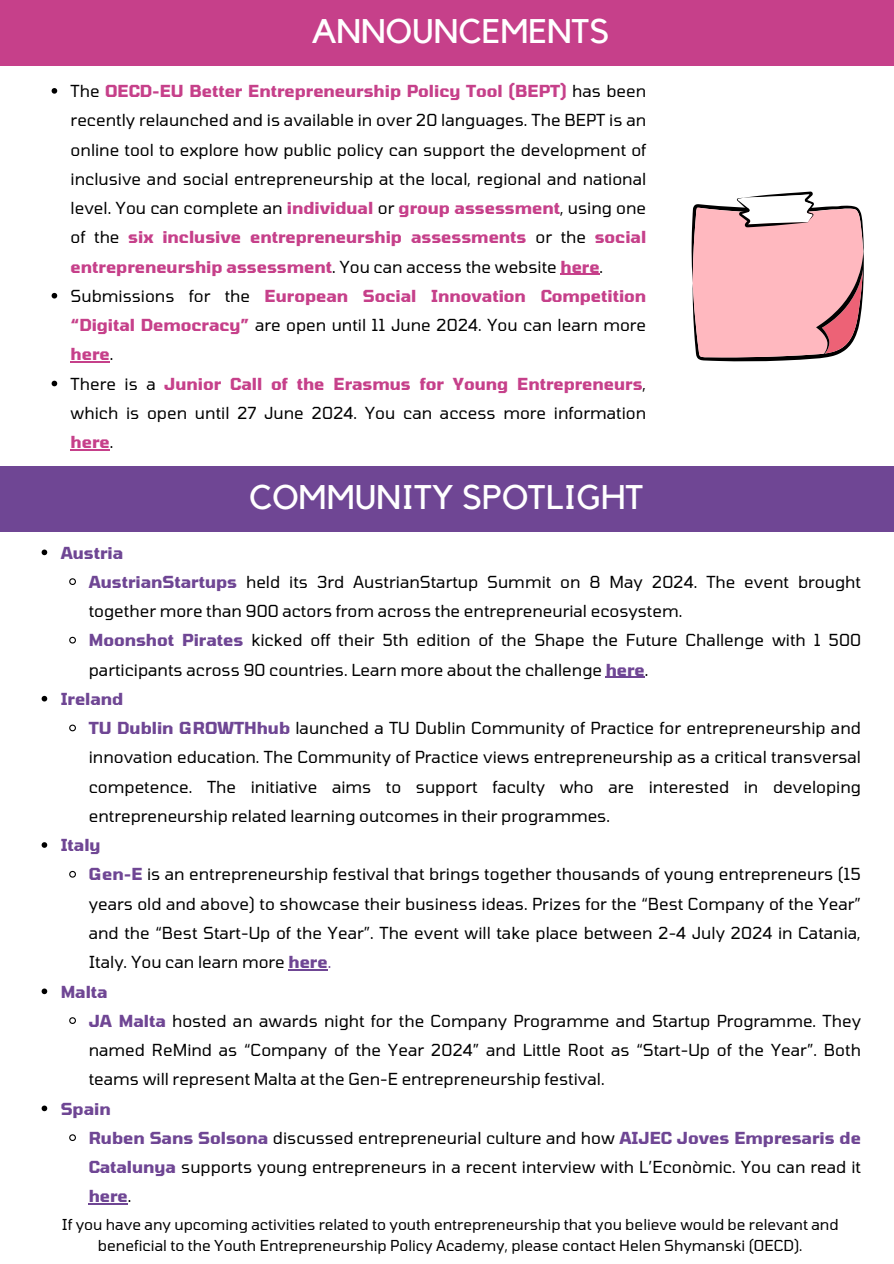
<style>
.page{position:relative;width:894px;height:1264px;background:#fff}
.page>*{position:absolute;margin:0;border:0;box-sizing:border-box;transform-origin:0 0}
.t1{font:34.05px "Kollektif";color:#fff}
.t2{font:16.5px/29.2px "Tomorrow";color:#000;text-align:justify}
.t3{font:700 16.5px/29.2px "Tomorrow";color:#c6408a;text-align:justify}
.t4{font:700 16.5px "Tomorrow";color:#6f4694}
.t5{font:15px/21.5px "Tomorrow";color:#000;text-align:center}
.s1{font-weight:700;color:#c6408a}
.s2{font-weight:400;color:#000}
.s3{font-weight:700;color:#6f4694}
.s4{color:#6f4694}
</style>
<div class="page">
<div style="left:0;top:466px;width:893px;height:65px;background:#6f4694"></div>
<div style="left:0;top:0;width:893px;height:66px;background:#c6408a"></div>
<svg style="left:691px;top:191px;width:172px;height:170px"></svg>
<svg style="left:42px;top:549px;width:5px;height:6px"></svg>
<svg style="left:69px;top:578px;width:7px;height:7px"></svg>
<svg style="left:69px;top:636px;width:7px;height:8px"></svg>
<hr style="left:605px;top:676px;width:39px;height:2px;background:#6f4694">
<svg style="left:42px;top:696px;width:5px;height:5px"></svg>
<svg style="left:69px;top:724px;width:7px;height:8px"></svg>
<svg style="left:42px;top:842px;width:5px;height:5px"></svg>
<svg style="left:69px;top:870px;width:7px;height:8px"></svg>
<hr style="left:288px;top:969px;width:39px;height:1px;background:#6f4694">
<svg style="left:42px;top:988px;width:5px;height:6px"></svg>
<svg style="left:69px;top:1017px;width:7px;height:7px"></svg>
<svg style="left:42px;top:1105px;width:5px;height:6px"></svg>
<svg style="left:69px;top:1134px;width:7px;height:7px"></svg>
<hr style="left:89px;top:1203px;width:39px;height:1px;background:#6f4694">
<svg style="left:52px;top:88px;width:5px;height:6px"></svg>
<hr style="left:560px;top:274px;width:39px;height:1px;background:#c6408a">
<svg style="left:52px;top:293px;width:5px;height:5px"></svg>
<hr style="left:71px;top:361px;width:39px;height:2px;background:#c6408a">
<svg style="left:52px;top:381px;width:5px;height:5px"></svg>
<hr style="left:71px;top:449px;width:39px;height:1px;background:#c6408a">
<p class="t1" style="left:311px;top:15px;width:299px">ANNOUNCEMENTS</p>
<p class="t2" style="left:71px;top:76px;width:577px">The <span class="s1">OECD-EU Better Entrepreneurship Policy Tool (BEPT)</span> has been recently relaunched and is available in over 20 languages. The BEPT is an online tool to explore how public policy can support the development of inclusive and social entrepreneurship at the local, regional and national level. You can complete an <span class="s1">individual</span> or <span class="s1">group assessment</span>, using one of the <span class="s1">six inclusive entrepreneurship assessments</span> or the <span class="s1">social entrepreneurship assessment</span>. You can access the website <span class="s1">here</span>.</p>
<p class="t3" style="left:71px;top:281px;width:577px"><span class="s2">Submissions for the</span> European Social Innovation Competition “Digital Democracy” <span class="s2">are open until 11 June 2024. You can learn more </span>here<span class="s2">.</span></p>
<p class="t2" style="left:71px;top:368px;width:577px">There is a <span class="s1">Junior Call of the Erasmus for Young Entrepreneurs</span>, which is open until 27 June 2024. You can access more information <span class="s1">here</span>.</p>
<p class="t1" style="left:249px;top:481px;width:395px">COMMUNITY SPOTLIGHT</p>
<h1 class="t4" style="left:61px;top:542px;width:64px">Austria</h1>
<p class="t2" style="left:89px;top:566px;width:773px"><span class="s3">AustrianStartups</span> held its 3rd AustrianStartup Summit on 8 May 2024. The event brought together more than 900 actors from across the entrepreneurial ecosystem.</p>
<p class="t2" style="left:89px;top:625px;width:773px"><span class="s3">Moonshot Pirates</span> kicked off their 5th edition of the Shape the Future Challenge with 1 500 participants across 90 countries. Learn more about the challenge <span class="s3">here</span>.</p>
<p class="t4" style="left:61px;top:688px;width:64px">Ireland</p>
<p class="t2" style="left:89px;top:713px;width:773px"><span class="s3">TU Dublin GROWTHhub</span> launched a TU Dublin Community of Practice for entrepreneurship and innovation education. The Community of Practice views entrepreneurship as a critical transversal competence. The initiative aims to support faculty who are interested in developing entrepreneurship related learning outcomes in their programmes.</p>
<h1 class="t4" style="left:61px;top:834px;width:41px">Italy</h1>
<p class="t2" style="left:89px;top:859px;width:773px"><span class="s3">Gen-E</span> is an entrepreneurship festival that brings together thousands of young entrepreneurs (15 years old and above) to showcase their business ideas. Prizes for the “Best Company of the Year” and the “Best Start-Up of the Year”. The event will take place between 2-4 July 2024 in Catania, Italy. You can learn more <span class="s3">here</span><span class="s4">.</span></p>
<p class="t4" style="left:61px;top:981px;width:48px">Malta</p>
<p class="t2" style="left:89px;top:1005px;width:773px"><span class="s3">JA Malta</span> hosted an awards night for the Company Programme and Startup Programme. They named ReMind as “Company of the Year 2024” and Little Root as “Start-Up of the Year”. Both teams will represent Malta at the Gen-E entrepreneurship festival.</p>
<p class="t4" style="left:61px;top:1098px;width:51px">Spain</p>
<p class="t2" style="left:89px;top:1122px;width:773px"><span class="s3">Ruben Sans Solsona</span> discussed entrepreneurial culture and how <span class="s3">AIJEC Joves Empresaris de Catalunya</span> supports young entrepreneurs in a recent interview with L’Econòmic. You can read it <span class="s3">here</span>.</p>
<p class="t5" style="left:62px;top:1212px;width:778px">If you have any upcoming activities related to youth entrepreneurship that you believe would be relevant and beneficial to the Youth Entrepreneurship Policy Academy, please contact Helen Shymanski (OECD).</p>
</div>
